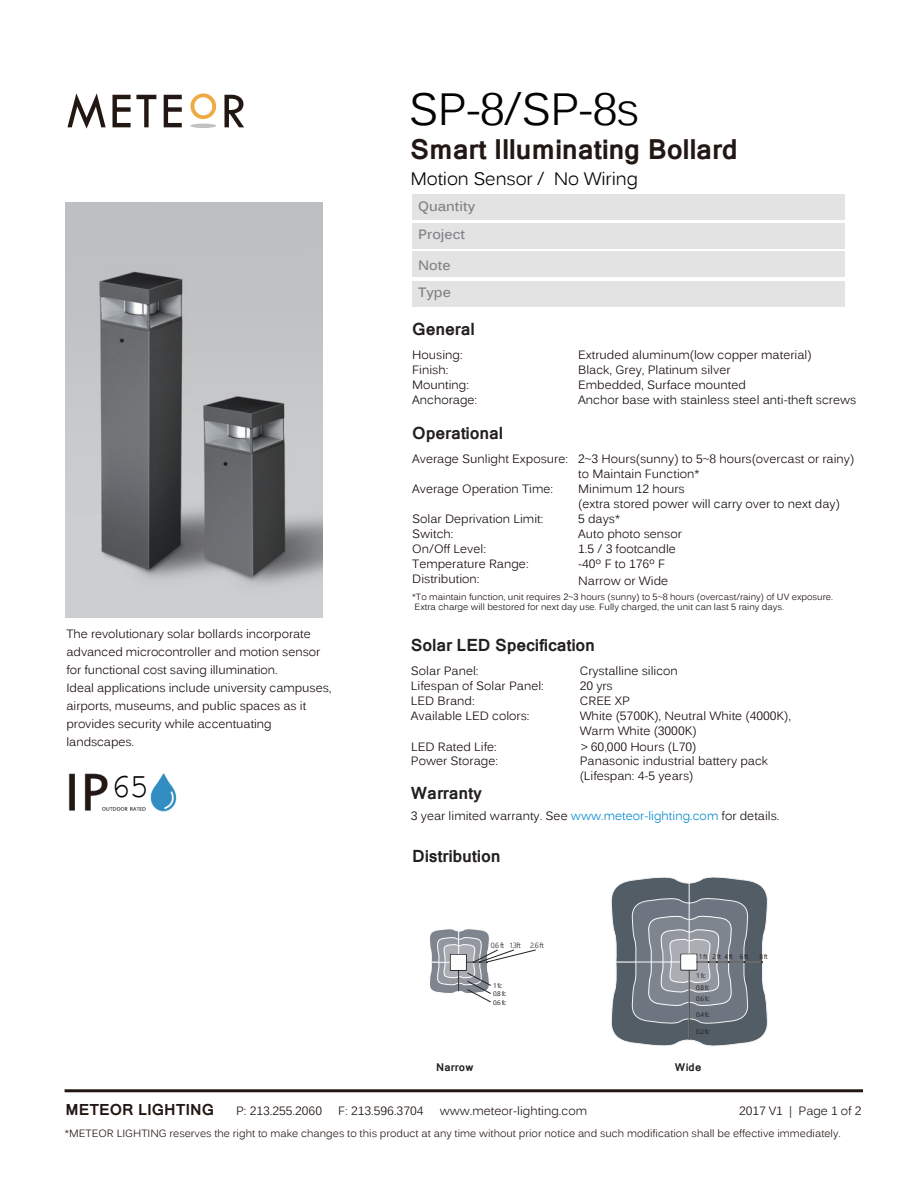
<style>
.page{position:relative;width:919px;height:1189px;background:#fff}
.page>*{position:absolute;margin:0;border:0;box-sizing:border-box;transform-origin:0 0}
.t1{font:45px "Kalinga";color:#030303}
.t2{font:34.2px "Estrangelo Edessa";color:#030303}
.t3{font:700 27px "Kartika";letter-spacing:-.01em;color:#221713}
.t4{font:18px "Kalinga";letter-spacing:-.01em;color:#030303}
.t5{font:700 16.5px "Kartika";letter-spacing:-.01em;color:#231f20}
.t6{font:700 15px "Kartika";color:#221713}
.t7{font:700 13.5px "Kalinga";color:#808285}
.t8{font:12px/15px "Kalinga";color:#160a0a}
.t9{font:12px "Kalinga";color:#221713}
.t10{font:12px "Kalinga";color:#150909}
.t11{font:10.5px "Kalinga";color:#221713}
.t12{font:700 10.5px "Kartika";letter-spacing:.02em;color:#231f20}
.t13{font:9px/10.5px "Kalinga";color:#160a0a}
.t14{font:300 7.5px "Segoe UI";letter-spacing:-.055em;color:#231f20}
.t15{font:6.75px "Segoe UI Symbol";color:#231f20}
.s1{color:#0089cf}
</style>
<div class="page">
<img style="left:66px;top:202px;width:257px;height:415px">
<svg style="left:67px;top:93px;width:39px;height:36px"></svg>
<svg style="left:112px;top:95px;width:44px;height:32px"></svg>
<svg style="left:164px;top:95px;width:18px;height:32px"></svg>
<svg style="left:224px;top:95px;width:20px;height:32px"></svg>
<svg style="left:190px;top:93px;width:27px;height:27px"></svg>
<hr style="left:190px;top:124px;width:26px;height:4px;background:#bfc1c3;border-radius:50%">
<hr style="left:65px;top:1089px;width:798px;height:3px;background:#221713">
<img style="left:68px;top:773px;width:109px;height:39px">
<div style="left:110px;top:770px;width:35px;height:31px;background:#fff"></div>
<div style="left:412px;top:194px;width:432px;height:25px;background:#e3e3e4"></div>
<div style="left:412px;top:223px;width:432px;height:25px;background:#e3e3e4"></div>
<div style="left:412px;top:251px;width:432px;height:26px;background:#e3e3e4"></div>
<div style="left:412px;top:281px;width:432px;height:25px;background:#e3e3e4"></div>
<svg style="left:430px;top:929px;width:106px;height:74px"></svg>
<svg style="left:611px;top:877px;width:157px;height:169px;background:#7d848c"></svg>
<h1 class="t1" style="left:408px;top:81px;width:232px">SP-8/SP-8s</h1>
<h3 class="t3" style="left:410px;top:132px;width:329px">Smart Illuminating Bollard</h3>
<h3 class="t4" style="left:410px;top:167px;width:229px">Motion Sensor / No Wiring</h3>
<p class="t7" style="left:418px;top:198px;width:59px">Quantity</p>
<p class="t7" style="left:418px;top:226px;width:49px">Project</p>
<p class="t7" style="left:418px;top:256px;width:34px">Note</p>
<p class="t7" style="left:418px;top:283px;width:34px">Type</p>
<h3 class="t5" style="left:412px;top:319px;width:64px">General</h3>
<p class="t8" style="left:412px;top:348px;width:67px">Housing:<br>Finish:<br>Mounting:<br>Anchorage:</p>
<p class="t8" style="left:578px;top:348px;width:280px">Extruded aluminum(low copper material)<br>Black, Grey, Platinum silver<br>Embedded, Surface mounted<br>Anchor base with stainless steel anti-theft screws</p>
<p class="t8" style="left:66px;top:625px;width:266px;line-height:18px">The revolutionary solar bollards incorporate advanced microcontroller and motion sensor for functional cost saving illumination.<br>Ideal applications include university campuses, airports, museums, and public spaces as it provides security while accentuating landscapes.</p>
<h2 class="t2" style="left:113px;top:773px;width:37px">65</h2>
<h3 class="t5" style="left:412px;top:423px;width:92px">Operational</h3>
<p class="t8" style="left:412px;top:453px;width:157px">Average Sunlight Exposure:</p>
<p class="t8" style="left:412px;top:483px;width:142px">Average Operation Time:</p>
<p class="t8" style="left:412px;top:513px;width:133px">Solar Deprivation Limit:<br>Switch:<br>On/Off Level:<br>Temperature Range:<br>Distribution:</p>
<p class="t13" style="left:412px;top:592px;width:422px">*To maintain function, unit requires 2~3 hours (sunny) to 5~8 hours (overcast/rainy) of UV exposure.<br>Extra charge will bestored for next day use. Fully charged, the unit can last 5 rainy days.</p>
<p class="t8" style="left:578px;top:453px;width:278px">2~3 Hours(sunny) to 5~8 hours(overcast or rainy) to Maintain Function*<br>Minimum 12 hours<br>(extra stored power will carry over to next day)<br>5 days*<br>Auto photo sensor<br>1.5 / 3 footcandle<br>-40º F to 176º F</p>
<p class="t8" style="left:578px;top:574px;width:91px">Narrow or Wide</p>
<h3 class="t5" style="left:411px;top:635px;width:186px">Solar LED Specification</h3>
<p class="t8" style="left:411px;top:665px;width:134px">Solar Panel:<br>Lifespan of Solar Panel:<br>LED Brand:<br>Available LED colors:</p>
<p class="t8" style="left:411px;top:755px;width:89px">Power Storage:</p>
<p class="t8" style="left:580px;top:665px;width:213px">Crystalline silicon<br>20 yrs<br>CREE XP<br>White (5700K), Neutral White (4000K),<br>Warm White (3000K)</p>
<p class="t8" style="left:580px;top:755px;width:190px">Panasonic industrial battery pack (Lifespan: 4-5 years)</p>
<p class="t10" style="left:411px;top:739px;width:87px">LED Rated Life:</p>
<p class="t10" style="left:581px;top:739px;width:117px">&gt; 60,000 Hours (L70)</p>
<h3 class="t5" style="left:411px;top:783px;width:73px">Warranty</h3>
<p class="t8" style="left:411px;top:809px;width:370px">3 year limited warranty. See <span class="s1">www.meteor-lighting.com</span> for details.</p>
<h3 class="t5" style="left:412px;top:846px;width:90px">Distribution</h3>
<p class="t14" style="left:491px;top:939px;width:31px">0.6 ft 1.3ft</p>
<p class="t14" style="left:530px;top:939px;width:15px">2.6 ft</p>
<p class="t15" style="left:705px;top:952px;width:29px">▼ ▼✔▼</p>
<p class="t12" style="left:436px;top:1061px;width:39px">Narrow</p>
<p class="t12" style="left:675px;top:1061px;width:28px">Wide</p>
<p class="t6" style="left:65px;top:1100px;width:150px">METEOR LIGHTING</p>
<p class="t9" style="left:236px;top:1103px;width:87px">P: 213.255.2060</p>
<p class="t9" style="left:338px;top:1103px;width:87px">F: 213.596.3704</p>
<p class="t9" style="left:440px;top:1103px;width:149px">www.meteor-lighting.com</p>
<p class="t11" style="left:65px;top:1126px;width:777px">*METEOR LIGHTING reserves the right to make changes to this product at any time without prior notice and such modification shall be effective immediately.</p>
<p class="t9" style="left:739px;top:1103px;width:124px">2017 V1 | Page 1 of 2</p>
</div>
